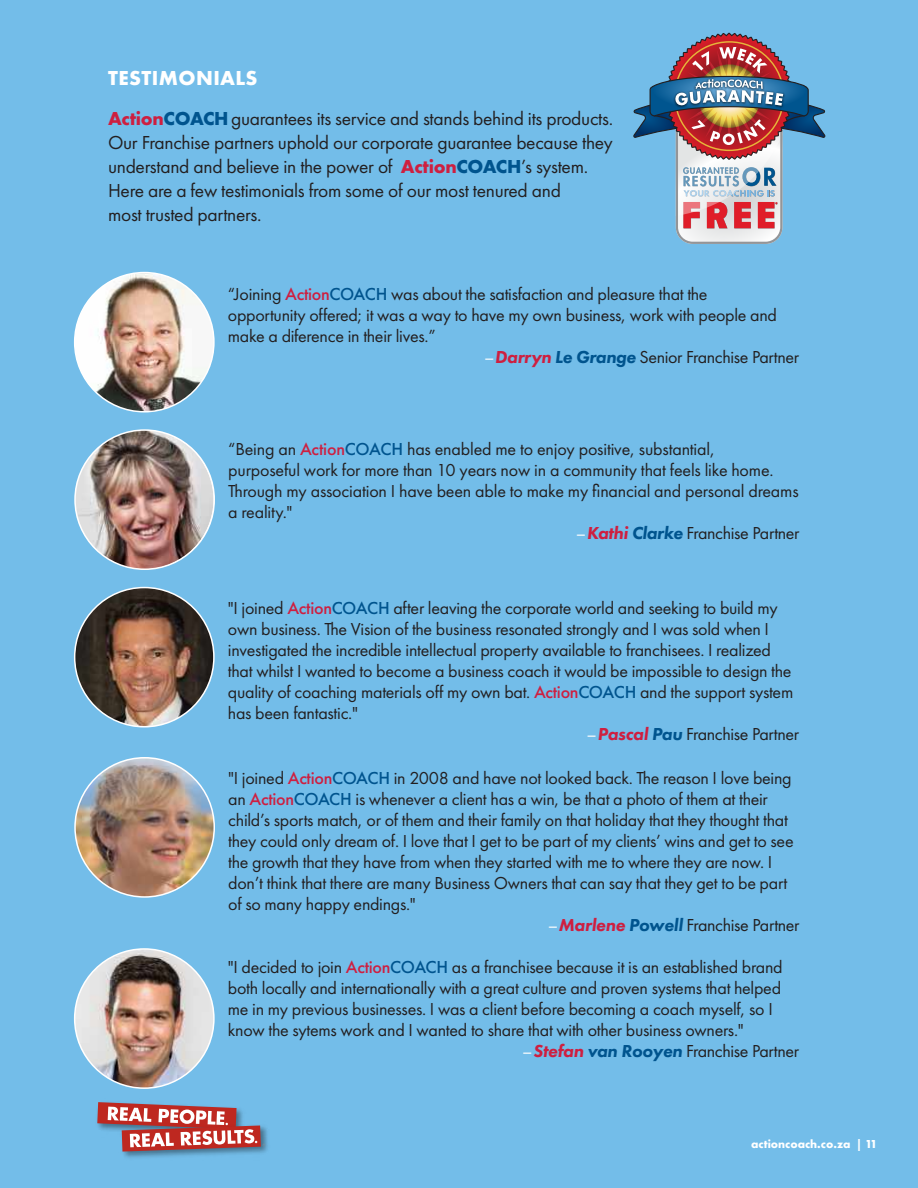
<style>
.page{position:relative;width:918px;height:1188px;background:#73bde9}
.page>*{position:absolute;margin:0;border:0;box-sizing:border-box;transform-origin:0 0}
.t1{font:700 21px "Futura PT";letter-spacing:.02em;color:#fff}
.t2{font:19.5px/24px "Futura PT";letter-spacing:-.015em;color:#231f20}
.t3{font:18px "Futura PT";letter-spacing:-.015em;color:#231f20}
.t4{font:700 12px "Futura PT";color:#fff}
.s1{font-weight:700;color:#ce1f40}
.s2{font-weight:700;color:#00548e}
.s3{font-weight:500;color:#ce1f40}
.s4{font-weight:500;color:#00548e}
.s5{color:#fff}
.s6{font-weight:800;font-style:italic;color:#ce1f40}
.s7{font-weight:800;font-style:italic;color:#00548e}
</style>
<div class="page">
<img style="left:633px;top:33px;width:193px;height:211px">
<img style="left:123px;top:1128px;width:145px;height:30px">
<svg style="left:97px;top:1102px;width:168px;height:50px"></svg>
<img style="left:75px;top:588px;width:139px;height:139px;border-radius:70px">
<img style="left:75px;top:949px;width:139px;height:139px;border-radius:70px">
<img style="left:75px;top:430px;width:139px;height:139px;border-radius:69px">
<img style="left:75px;top:273px;width:138px;height:137px">
<img style="left:75px;top:758px;width:139px;height:139px;border-radius:70px">
<p class="t1" style="left:108px;top:64px;width:151px">TESTIMONIALS</p>
<p class="t2" style="left:108px;top:107px;width:507px"><span class="s1">Action</span><span class="s2">COACH</span>guarantees its service and stands behind its products.<br>Our Franchise partners uphold our corporate guarantee because they understand and believe in the power of <span class="s1">Action</span><span class="s2">COACH</span>’s system.<br>Here are a few testimonials from some of our most tenured and<br>most trusted partners.</p>
<p class="t3" style="left:228px;top:283px;width:481px">“Joining <span class="s3">Action</span><span class="s4">COACH</span> was about the satisfaction and pleasure that the</p>
<p class="t3" style="left:228px;top:304px;width:551px">opportunity offered; it was a way to have my own business, work with people and</p>
<p class="t3" style="left:228px;top:325px;width:209px">make a diference in their lives.”</p>
<p class="t3" style="left:484px;top:346px;width:317px"><span class="s5">–</span><span class="s6">Darryn</span> <span class="s7">Le Grange</span> Senior Franchise Partner</p>
<p class="t3" style="left:228px;top:438px;width:488px">“Being an <span class="s3">Action</span><span class="s4">COACH</span> has enabled me to enjoy positive, substantial,</p>
<p class="t3" style="left:228px;top:459px;width:547px">purposeful work for more than 10 years now in a community that feels like home.</p>
<p class="t3" style="left:228px;top:480px;width:572px">Through my association I have been able to make my financial and personal dreams</p>
<p class="t3" style="left:228px;top:501px;width:66px">a reality."</p>
<p class="t3" style="left:576px;top:522px;width:225px"><span class="s5">–</span><span class="s6">Kathi</span> <span class="s7">Clarke</span> Franchise Partner</p>
<p class="t3" style="left:228px;top:598px;width:551px">"I joined <span class="s3">Action</span><span class="s4">COACH</span> after leaving the corporate world and seeking to build my</p>
<p class="t3" style="left:228px;top:619px;width:543px">own business. The Vision of the business resonated strongly and I was sold when I</p>
<p class="t3" style="left:228px;top:640px;width:545px">investigated the incredible intellectual property available to franchisees. I realized</p>
<p class="t3" style="left:228px;top:661px;width:565px">that whilst I wanted to become a business coach it would be impossible to design the</p>
<p class="t3" style="left:228px;top:682px;width:567px">quality of coaching materials off my own bat. <span class="s3">Action</span><span class="s4">COACH</span> and the support system</p>
<p class="t3" style="left:228px;top:703px;width:132px">has been fantastic."</p>
<p class="t3" style="left:587px;top:724px;width:214px"><span class="s5">–</span><span class="s6">Pascal</span> <span class="s7">Pau</span> Franchise Partner</p>
<p class="t3" style="left:228px;top:768px;width:565px">"I joined <span class="s3">Action</span><span class="s4">COACH</span> in 2008 and have not looked back. The reason I love being</p>
<p class="t3" style="left:228px;top:789px;width:541px">an <span class="s3">Action</span><span class="s4">COACH</span> is whenever a client has a win, be that a photo of them at their</p>
<p class="t3" style="left:228px;top:810px;width:561px">child’s sports match, or of them and their family on that holiday that they thought that</p>
<p class="t3" style="left:228px;top:831px;width:567px">they could only dream of. I love that I get to be part of my clients’ wins and get to see</p>
<p class="t3" style="left:228px;top:852px;width:546px">the growth that they have from when they started with me to where they are now. I</p>
<p class="t3" style="left:228px;top:873px;width:561px">don’t think that there are many Business Owners that can say that they get to be part</p>
<p class="t3" style="left:228px;top:894px;width:189px">of so many happy endings."</p>
<p class="t3" style="left:548px;top:915px;width:253px"><span class="s5">–</span><span class="s6">Marlene</span> <span class="s7">Powell</span> Franchise Partner</p>
<p class="t3" style="left:228px;top:956px;width:556px">"I decided to join <span class="s3">Action</span><span class="s4">COACH</span> as a franchisee because it is an established brand</p>
<p class="t3" style="left:228px;top:977px;width:555px">both locally and internationally with a great culture and proven systems that helped</p>
<p class="t3" style="left:228px;top:998px;width:546px">me in my previous businesses. I was a client before becoming a coach myself, so I</p>
<p class="t3" style="left:228px;top:1019px;width:517px">know the sytems work and I wanted to share that with other business owners."</p>
<p class="t3" style="left:522px;top:1040px;width:278px"><span class="s5">–</span><span class="s6">Stefan</span> <span class="s7">van Rooyen</span> Franchise Partner</p>
<p class="t4" style="left:751px;top:1136px;width:128px">actioncoach.co.za | 11</p>
</div>
